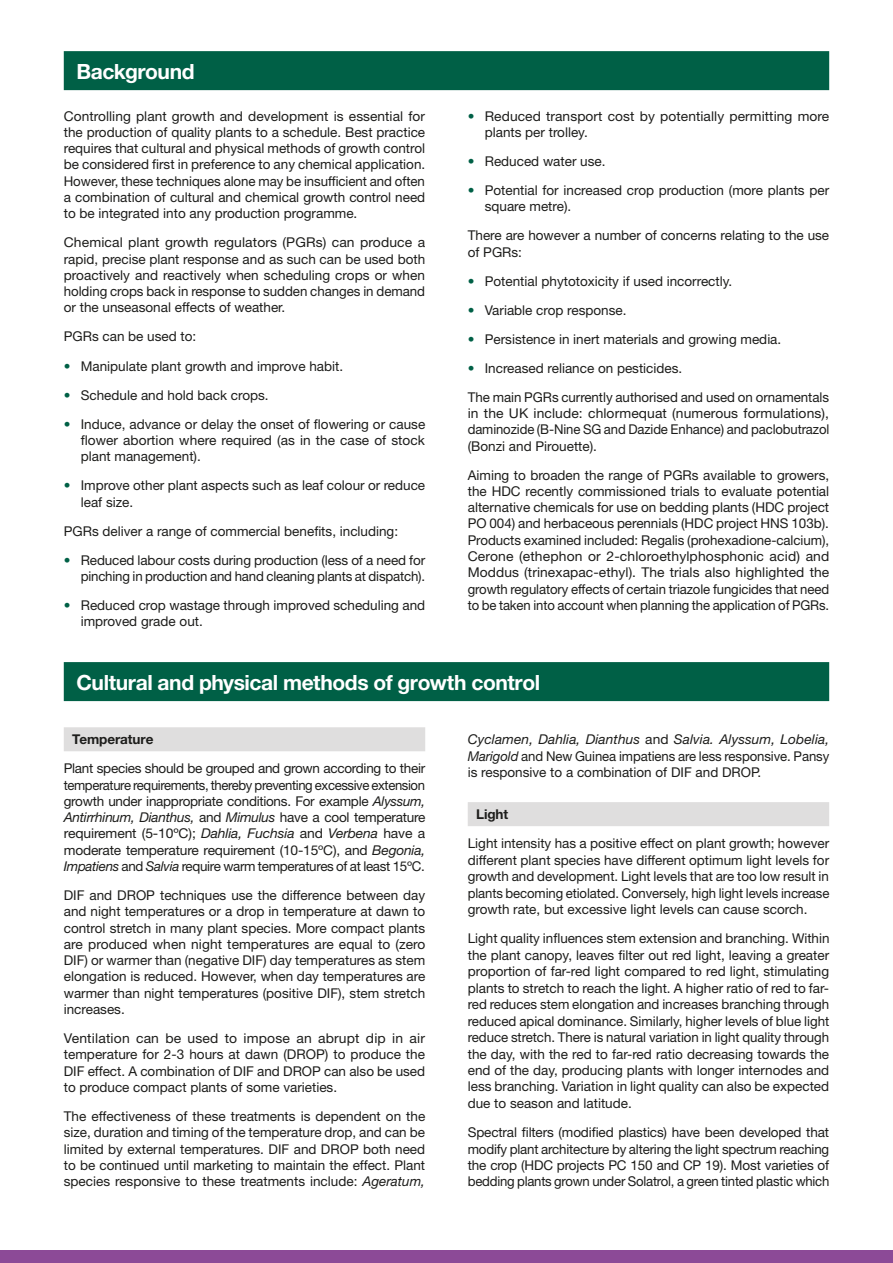
<style>
.page{position:relative;width:893px;height:1263px;background:#fff}
.page>*{position:absolute;margin:0;border:0;box-sizing:border-box;transform-origin:0 0}
.t1{font:700 21px "Helvetica Neue LT Std";letter-spacing:-.02em;color:#fff}
.t2{font:13.5px/16.4px "Helvetica Neue LT Std";color:#1d1d1b;text-align:justify}
.t3{font:700 13.5px "Helvetica Neue LT Std";letter-spacing:-.005em;color:#1d1d1b}
.s1{color:#006046}
.s2{font-style:italic}
</style>
<div class="page">
<div style="left:0;top:1250px;width:893px;height:13px;background:#8c4a97"></div>
<div style="left:64px;top:51px;width:765px;height:39px;background:#006046"></div>
<div style="left:64px;top:662px;width:765px;height:39px;background:#006046"></div>
<div style="left:64px;top:727px;width:361px;height:24px;background:#dfdede"></div>
<div style="left:468px;top:802px;width:361px;height:24px;background:#dfdede"></div>
<h1 class="t1" style="left:77px;top:58px;width:120px">Background</h1>
<p class="t2" style="left:64px;top:107px;width:363px">Controlling plant growth and development is essential for the production of quality plants to a schedule. Best practice requires that cultural and physical methods of growth control be considered first in preference to any chemical application.<br>However, these techniques alone may be insufficient and often a combination of cultural and chemical growth control need to be integrated into any production programme.</p>
<p class="t2" style="left:64px;top:234px;width:363px">Chemical plant growth regulators (PGRs) can produce a rapid, precise plant response and as such can be used both proactively and reactively when scheduling crops or when holding crops back in response to sudden changes in demand or the unseasonal effects of weather.</p>
<p class="t2" style="left:64px;top:328px;width:134px">PGRs can be used to:</p>
<p class="t2" style="left:64px;top:357px;width:281px"><span class="s1">•</span> Manipulate plant growth and improve habit.</p>
<p class="t2" style="left:64px;top:386px;width:206px"><span class="s1">•</span> Schedule and hold back crops.</p>
<p class="t2" style="left:81px;top:415px;width:346px;text-indent:-17px"><span class="s1">•</span> Induce, advance or delay the onset of flowering or cause flower abortion where required (as in the case of stock plant management).</p>
<p class="t2" style="left:81px;top:477px;width:346px;text-indent:-17px"><span class="s1">•</span> Improve other plant aspects such as leaf colour or reduce leaf size.</p>
<p class="t2" style="left:64px;top:522px;width:336px">PGRs deliver a range of commercial benefits, including:</p>
<p class="t2" style="left:64px;top:551px;width:363px;text-align:right"><span class="s1">•</span> Reduced labour costs during production (less of a need for pinching in production and hand cleaning plants at dispatch).</p>
<p class="t2" style="left:81px;top:597px;width:346px;text-indent:-17px"><span class="s1">•</span> Reduced crop wastage through improved scheduling and improved grade out.</p>
<p class="t2" style="left:485px;top:107px;width:346px;text-indent:-17px"><span class="s1">•</span> Reduced transport cost by potentially permitting more plants per trolley.</p>
<p class="t2" style="left:468px;top:153px;width:139px"><span class="s1">•</span> Reduced water use.</p>
<p class="t2" style="left:485px;top:182px;width:346px;text-indent:-17px"><span class="s1">•</span> Potential for increased crop production (more plants per square metre).</p>
<p class="t2" style="left:468px;top:227px;width:363px">There are however a number of concerns relating to the use of PGRs:</p>
<p class="t2" style="left:468px;top:272px;width:266px"><span class="s1">•</span> Potential phytotoxicity if used incorrectly.</p>
<p class="t2" style="left:468px;top:301px;width:160px"><span class="s1">•</span> Variable crop response.</p>
<p class="t2" style="left:468px;top:330px;width:315px"><span class="s1">•</span> Persistence in inert materials and growing media.</p>
<p class="t2" style="left:468px;top:353px;width:363px;line-height:29px"><span class="s1">•</span> Increased reliance on pesticides.<br>The main PGRs currently authorised and used on ornamentals</p>
<p class="t2" style="left:468px;top:405px;width:363px">in the UK include: chlormequat (numerous formulations), daminozide (B-Nine SG and Dazide Enhance) and paclobutrazol (Bonzi and Pirouette).</p>
<p class="t2" style="left:468px;top:466px;width:363px">Aiming to broaden the range of PGRs available to growers, the HDC recently commissioned trials to evaluate potential alternative chemicals for use on bedding plants (HDC project PO 004) and herbaceous perennials (HDC project HNS 103b).<br>Products examined included: Regalis (prohexadione-calcium), Cerone (ethephon or 2-chloroethylphosphonic acid) and Moddus (trinexapac-ethyl). The trials also highlighted the growth regulatory effects of certain triazole fungicides that need to be taken into account when planning the application of PGRs.</p>
<h1 class="t1" style="left:77px;top:669px;width:465px">Cultural and physical methods of growth control</h1>
<p class="t3" style="left:72px;top:731px;width:83px">Temperature</p>
<p class="t2" style="left:64px;top:760px;width:363px">Plant species should be grouped and grown according to their temperature requirements, thereby preventing excessive extension growth under inappropriate conditions. For example <span class="s2">Alyssum, Antirrhinum, Dianthus,</span> and <span class="s2">Mimulus</span> have a cool temperature requirement (5-10oC); <span class="s2">Dahlia, Fuchsia</span> and <span class="s2">Verbena</span> have a moderate temperature requirement (10-15oC), and <span class="s2">Begonia, Impatiens</span> and <span class="s2">Salvia</span> require warm temperatures of at least 15oC.</p>
<p class="t2" style="left:64px;top:887px;width:363px">DIF and DROP techniques use the difference between day and night temperatures or a drop in temperature at dawn to control stretch in many plant species. More compact plants are produced when night temperatures are equal to (zero DIF) or warmer than (negative DIF) day temperatures as stem elongation is reduced. However, when day temperatures are warmer than night temperatures (positive DIF), stem stretch increases.</p>
<p class="t2" style="left:64px;top:1030px;width:363px">Ventilation can be used to impose an abrupt dip in air temperature for 2-3 hours at dawn (DROP) to produce the DIF effect. A combination of DIF and DROP can also be used to produce compact plants of some varieties.</p>
<p class="t2" style="left:64px;top:1108px;width:363px">The effectiveness of these treatments is dependent on the size, duration and timing of the temperature drop, and can be limited by external temperatures. DIF and DROP both need to be continued until marketing to maintain the effect. Plant species responsive to these treatments include: <span class="s2">Ageratum,</span></p>
<p class="t2" style="left:468px;top:731px;width:363px"><span class="s2">Cyclamen, Dahlia, Dianthus</span> and <span class="s2">Salvia. Alyssum, Lobelia, Marigold</span> and New Guinea impatiens are less responsive. Pansy is responsive to a combination of DIF and DROP.</p>
<p class="t3" style="left:476px;top:806px;width:33px">Light</p>
<p class="t2" style="left:468px;top:835px;width:363px">Light intensity has a positive effect on plant growth; however different plant species have different optimum light levels for growth and development. Light levels that are too low result in plants becoming etiolated. Conversely, high light levels increase growth rate, but excessive light levels can cause scorch.</p>
<p class="t2" style="left:468px;top:930px;width:363px">Light quality influences stem extension and branching. Within the plant canopy, leaves filter out red light, leaving a greater proportion of far-red light compared to red light, stimulating plants to stretch to reach the light. A higher ratio of red to far&shy;red reduces stem elongation and increases branching through reduced apical dominance. Similarly, higher levels of blue light reduce stretch. There is natural variation in light quality through the day, with the red to far-red ratio decreasing towards the end of the day, producing plants with longer internodes and less branching. Variation in light quality can also be expected due to season and latitude.</p>
<p class="t2" style="left:468px;top:1124px;width:363px">Spectral filters (modified plastics) have been developed that modify plant architecture by altering the light spectrum reaching the crop (HDC projects PC 150 and CP 19). Most varieties of bedding plants grown under Solatrol, a green tinted plastic which</p>
</div>
